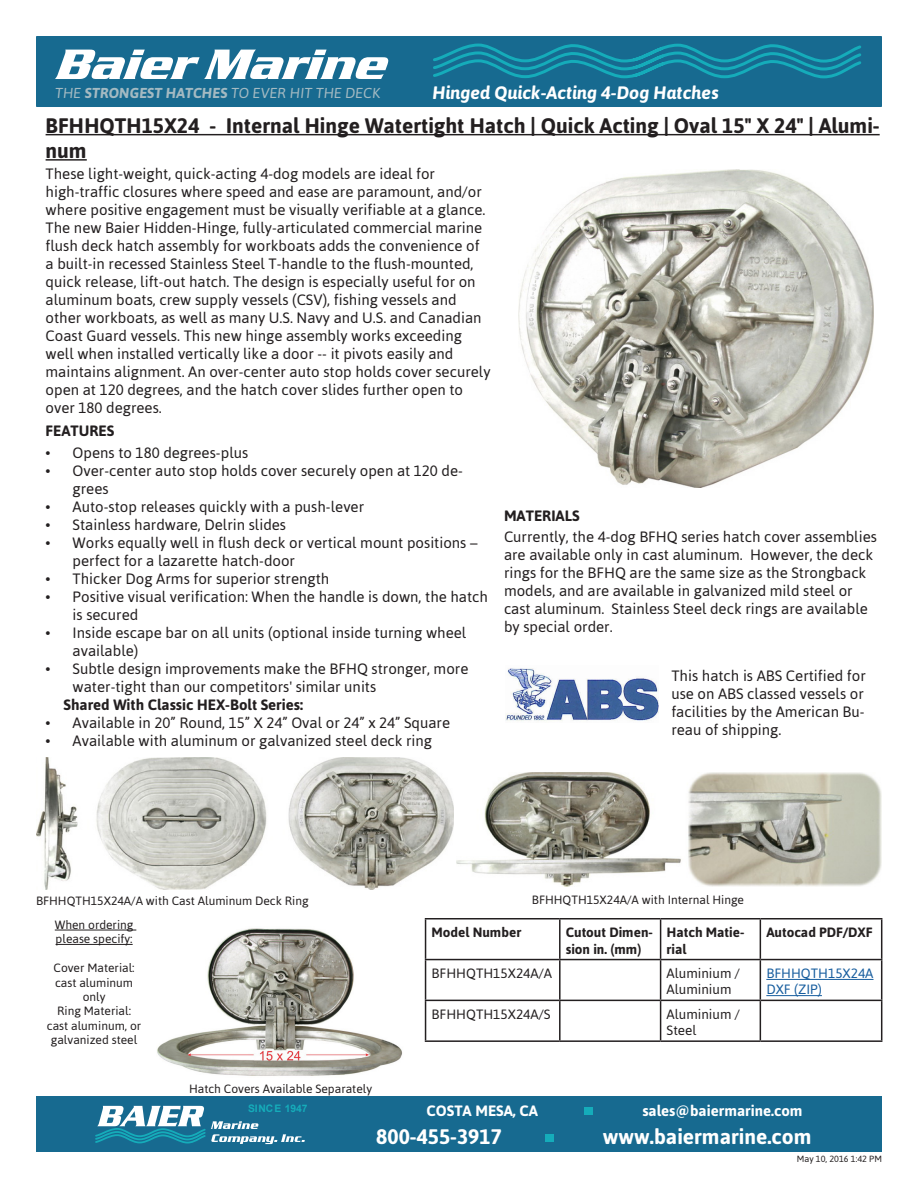
<style>
.page{position:relative;width:918px;height:1188px;background:#fff}
.page>*{position:absolute;margin:0;border:0;box-sizing:border-box;transform-origin:0 0}
.t1{font:700 21px/25.2px "Asap";color:#231f20}
.t2{font:700 21px "Asap";color:#fff}
.t3{font:italic 700 18px "Asap";color:#fff}
.t4{font:15px/18px "Asap";color:#231f20}
.t5{font:700 15px "Asap";color:#231f20}
.t6{font:700 15px "Asap";color:#fff}
.t7{font:italic 14.4px "Asap";color:#a4bac2}
.t8{font:13.5px/16.2px "Asap";color:#231f20}
.t9{font:700 13.5px/16.2px "Asap";color:#231f20}
.t10{font:13.5px "Asap";color:#175d9e}
.t11{font:12px/14.4px "Asap";color:#231f20;text-align:center}
.t12{font:700 10.35px "Arial";color:#15acba}
.t13{font:9px "Asap";color:#231f20}
.s1{font-weight:700}
</style>
<div class="page">
<div style="left:36px;top:36px;width:846px;height:71px;background:#176a90"></div>
<svg style="left:55px;top:50px;width:333px;height:29px"></svg>
<svg style="left:433px;top:43px;width:428px;height:36px"></svg>
<div style="left:36px;top:1097px;width:846px;height:55px;background:#176a90"></div>
<svg style="left:95px;top:1106px;width:210px;height:38px"></svg>
<div style="left:585px;top:1108px;width:8px;height:7px;background:#15acba"></div>
<div style="left:545px;top:1134px;width:9px;height:8px;background:#15acba"></div>
<hr style="left:46px;top:134px;width:834px;height:1px;background:#231f20">
<hr style="left:46px;top:159px;width:41px;height:2px;background:#231f20">
<img style="left:518px;top:169px;width:356px;height:318px">
<img style="left:36px;top:758px;width:418px;height:132px">
<img style="left:457px;top:772px;width:424px;height:114px">
<hr style="left:55px;top:930px;width:81px;height:1px;background:#231f20">
<hr style="left:56px;top:944px;width:77px;height:1px;background:#231f20">
<img style="left:157px;top:928px;width:245px;height:148px">
<hr style="left:425px;top:918px;width:135px;height:2px;background:#231f20">
<hr style="left:425px;top:919px;width:1px;height:40px;background:#231f20">
<hr style="left:560px;top:918px;width:101px;height:2px;background:#231f20">
<hr style="left:559px;top:919px;width:2px;height:40px;background:#231f20">
<hr style="left:661px;top:918px;width:99px;height:2px;background:#231f20">
<hr style="left:660px;top:919px;width:1px;height:40px;background:#231f20">
<hr style="left:760px;top:918px;width:122px;height:2px;background:#231f20">
<hr style="left:760px;top:919px;width:1px;height:40px;background:#231f20">
<hr style="left:881px;top:919px;width:1px;height:40px;background:#231f20">
<hr style="left:425px;top:959px;width:135px;height:1px;background:#231f20">
<hr style="left:425px;top:960px;width:1px;height:40px;background:#231f20">
<hr style="left:560px;top:959px;width:101px;height:1px;background:#231f20">
<hr style="left:559px;top:960px;width:2px;height:40px;background:#231f20">
<hr style="left:661px;top:959px;width:99px;height:1px;background:#231f20">
<hr style="left:660px;top:960px;width:1px;height:40px;background:#231f20">
<hr style="left:760px;top:959px;width:122px;height:1px;background:#231f20">
<hr style="left:760px;top:960px;width:1px;height:40px;background:#231f20">
<hr style="left:881px;top:960px;width:1px;height:40px;background:#231f20">
<hr style="left:425px;top:1000px;width:135px;height:1px;background:#231f20">
<hr style="left:425px;top:1001px;width:1px;height:39px;background:#231f20">
<hr style="left:560px;top:1000px;width:101px;height:1px;background:#231f20">
<hr style="left:559px;top:1001px;width:2px;height:39px;background:#231f20">
<hr style="left:661px;top:1000px;width:99px;height:1px;background:#231f20">
<hr style="left:660px;top:1001px;width:1px;height:39px;background:#231f20">
<hr style="left:760px;top:1000px;width:122px;height:1px;background:#231f20">
<hr style="left:760px;top:1001px;width:1px;height:39px;background:#231f20">
<hr style="left:881px;top:1001px;width:1px;height:39px;background:#231f20">
<hr style="left:425px;top:1040px;width:135px;height:2px;background:#231f20">
<hr style="left:560px;top:1040px;width:101px;height:2px;background:#231f20">
<hr style="left:661px;top:1040px;width:99px;height:2px;background:#231f20">
<hr style="left:760px;top:1040px;width:122px;height:2px;background:#231f20">
<hr style="left:766px;top:979px;width:108px;height:1px;background:#175d9e">
<hr style="left:766px;top:995px;width:56px;height:1px;background:#175d9e">
<img style="left:506px;top:668px;width:153px;height:53px">
<p class="t3" style="left:433px;top:82px;width:288px">Hinged Quick-Acting 4-Dog Hatches</p>
<p class="t1" style="left:46px;top:113px;width:836px">BFHHQTH15X24 - Internal Hinge Watertight Hatch | Quick Acting | Oval 15" X 24" | Alumi&shy;num</p>
<p class="t7" style="left:55px;top:84px;width:327px">THE <span class="s1">STRONGEST HATCHES</span> TO EVER HIT THE DECK</p>
<p class="t4" style="left:46px;top:164px;width:447px">These light-weight, quick-acting 4-dog models are ideal for high-traffic closures where speed and ease are paramount, and/or where positive engagement must be visually verifiable at a glance.<br>The new Baier Hidden-Hinge, fully-articulated commercial marine flush deck hatch assembly for workboats adds the convenience of a built-in recessed Stainless Steel T-handle to the flush-mounted, quick release, lift-out hatch. The design is especially useful for on aluminum boats, crew supply vessels (CSV), fishing vessels and other workboats, as well as many U.S. Navy and U.S. and Canadian Coast Guard vessels. This new hinge assembly works exceeding well when installed vertically like a door -- it pivots easily and maintains alignment. An over-center auto stop holds cover securely open at 120 degrees, and the hatch cover slides further open to over 180 degrees.</p>
<p class="t4" style="left:46px;top:444px;width:204px">• Opens to 180 degrees-plus</p>
<p class="t4" style="left:73px;top:462px;width:392px;text-indent:-27px">• Over-center auto stop holds cover securely open at 120 de&shy;grees</p>
<p class="t4" style="left:46px;top:498px;width:320px">• Auto-stop releases quickly with a push-lever</p>
<p class="t4" style="left:46px;top:516px;width:242px">• Stainless hardware, Delrin slides</p>
<p class="t4" style="left:73px;top:534px;width:406px;text-indent:-27px">• Works equally well in flush deck or vertical mount positions – perfect for a lazarette hatch-door</p>
<p class="t4" style="left:46px;top:570px;width:285px">• Thicker Dog Arms for superior strength</p>
<p class="t4" style="left:73px;top:588px;width:417px;text-indent:-27px">• Positive visual verification: When the handle is down, the hatch is secured</p>
<p class="t4" style="left:73px;top:624px;width:395px;text-indent:-27px">• Inside escape bar on all units (optional inside turning wheel available)</p>
<p class="t4" style="left:73px;top:660px;width:397px;text-indent:-27px">• Subtle design improvements make the BFHQ stronger, more water-tight than our competitors' similar units</p>
<p class="t5" style="left:64px;top:696px;width:241px">Shared With Classic HEX-Bolt Series:</p>
<p class="t4" style="left:46px;top:714px;width:406px">• Available in 20” Round, 15” X 24” Oval or 24” x 24” Square</p>
<p class="t4" style="left:46px;top:732px;width:388px">• Available with aluminum or galvanized steel deck ring</p>
<p class="t5" style="left:46px;top:422px;width:70px">FEATURES</p>
<p class="t5" style="left:504px;top:507px;width:77px">MATERIALS</p>
<p class="t4" style="left:504px;top:528px;width:374px">Currently, the 4-dog BFHQ series hatch cover assemblies are available only in cast aluminum. However, the deck rings for the BFHQ are the same size as the Strongback models, and are available in galvanized mild steel or cast aluminum. Stainless Steel deck rings are available by special order.</p>
<p class="t4" style="left:671px;top:667px;width:196px">This hatch is ABS Certified for use on ABS classed vessels or facilities by the American Bu&shy;reau of shipping.</p>
<p class="t11" style="left:36px;top:894px;width:274px">BFHHQTH15X24A/A with Cast Aluminum Deck Ring</p>
<p class="t11" style="left:532px;top:893px;width:214px">BFHHQTH15X24A/A with Internal Hinge</p>
<p class="t11" style="left:55px;top:917px;width:80px;text-align:left">When ordering please specify:</p>
<p class="t11" style="left:54px;top:961px;width:83px">Cover Material: cast aluminum only</p>
<p class="t11" style="left:47px;top:1004px;width:96px">Ring Material: cast aluminum, or galvanized steel</p>
<p class="t11" style="left:189px;top:1081px;width:185px">Hatch Covers Available Separately</p>
<p class="t9" style="left:432px;top:924px;width:91px">Model Number</p>
<p class="t9" style="left:566px;top:924px;width:89px">Cutout Dimen&shy;sion in. (mm)</p>
<p class="t9" style="left:667px;top:924px;width:79px">Hatch Matie&shy;rial</p>
<p class="t9" style="left:766px;top:924px;width:108px">Autocad PDF/DXF</p>
<p class="t8" style="left:432px;top:965px;width:122px">BFHHQTH15X24A/A</p>
<p class="t8" style="left:667px;top:965px;width:75px">Aluminium /<br>Aluminium</p>
<p class="t10" style="left:766px;top:966px;width:109px">BFHHQTH15X24A</p>
<p class="t10" style="left:766px;top:982px;width:57px">DXF (ZIP)</p>
<p class="t8" style="left:432px;top:1006px;width:120px">BFHHQTH15X24A/S</p>
<p class="t8" style="left:667px;top:1006px;width:75px">Aluminium /<br>Steel</p>
<p class="t12" style="left:248px;top:1102px;width:61px">SINCE 1947</p>
<p class="t6" style="left:427px;top:1102px;width:113px">COSTA MESA, CA</p>
<p class="t6" style="left:642px;top:1102px;width:162px">sales@baiermarine.com</p>
<h1 class="t2" style="left:376px;top:1124px;width:127px">800-455-3917</h1>
<h1 class="t2" style="left:603px;top:1124px;width:210px">www.baiermarine.com</h1>
<p class="t13" style="left:797px;top:1154px;width:87px">May 10, 2016 1:42 PM</p>
</div>
